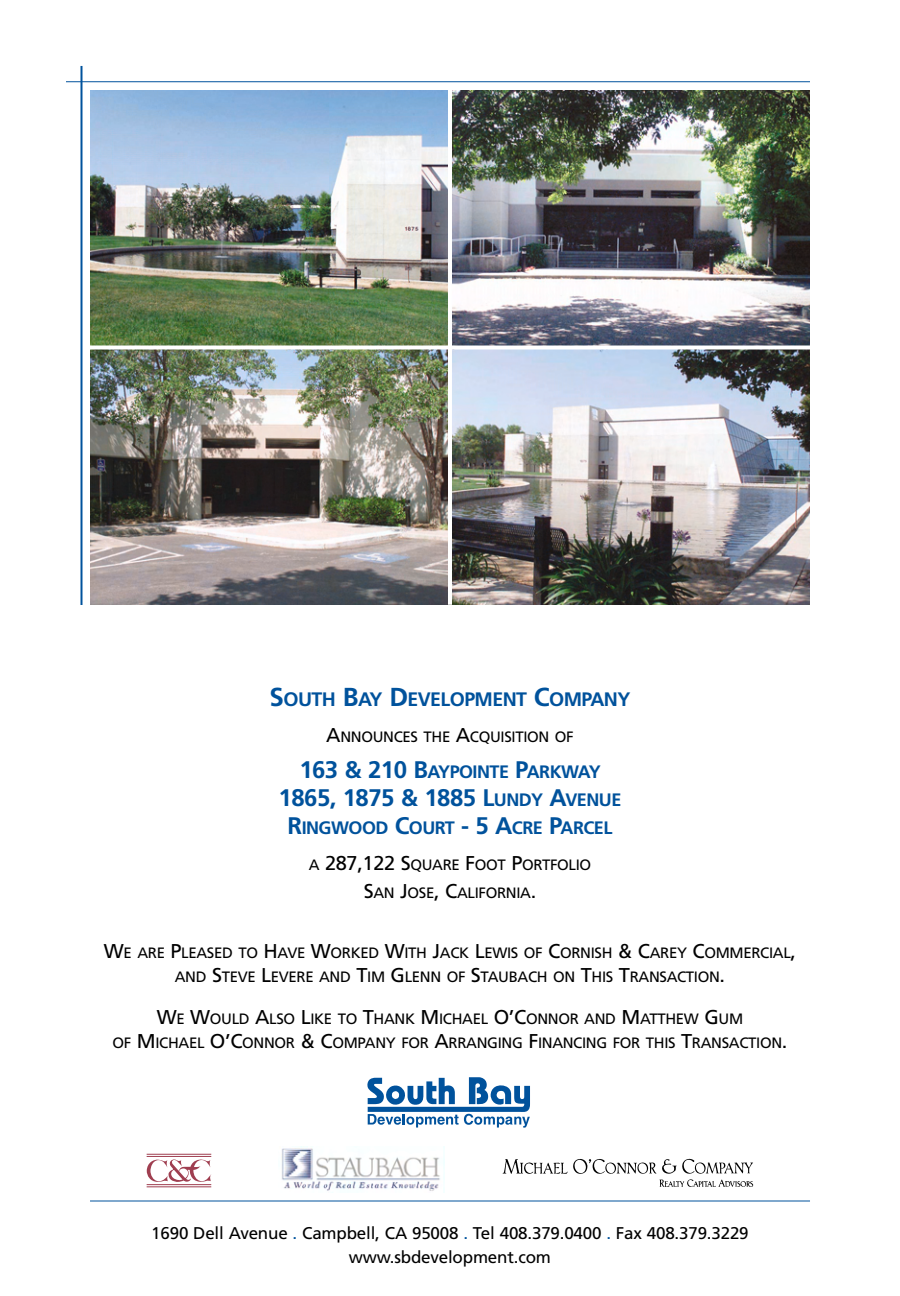
<style>
.page{position:relative;width:900px;height:1296px;background:#fff}
.page>*{position:absolute;margin:0;border:0;box-sizing:border-box;transform-origin:0 0}
.t1{font:700 24px "Frutiger";letter-spacing:-.02em;color:#00529c}
.t2{font:700 19.6px "Frutiger";letter-spacing:-.03em;color:#00529c}
.t3{font:700 18px "Frutiger";letter-spacing:-.03em;color:#00529c}
.t4{font:17px/24px "Frutiger";letter-spacing:-.01em;color:#000;text-align:center}
.t5{font:15px/24px "Frutiger";letter-spacing:-.02em;color:#000;text-align:center}
.s1{font-size:26px}
.s2{font-size:20px}
.s3{font-size:24px}
.s4{font-size:18px}
.s5{color:#00529c}
</style>
<div class="page">
<img style="left:90px;top:90px;width:358px;height:256px">
<img style="left:90px;top:350px;width:358px;height:255px">
<img style="left:452px;top:90px;width:358px;height:256px">
<img style="left:452px;top:350px;width:358px;height:255px">
<hr style="left:66px;top:81px;width:744px;height:1px;background:#00529c">
<hr style="left:80px;top:66px;width:2px;height:539px;background:#00529c">
<hr style="left:90px;top:1200px;width:720px;height:2px;background:#00529c">
<img style="left:502px;top:1158px;width:252px;height:29px">
<hr style="left:147px;top:1186px;width:64px;height:1px;background:#9f3e50">
<hr style="left:147px;top:1184px;width:64px;height:1px;background:#9f3e50">
<hr style="left:147px;top:1154px;width:64px;height:1px;background:#9f3e50">
<hr style="left:147px;top:1156px;width:64px;height:1px;background:#9f3e50">
<svg style="left:147px;top:1159px;width:64px;height:23px"></svg>
<img style="left:281px;top:1147px;width:164px;height:44px">
<svg style="left:367px;top:1077px;width:163px;height:51px"></svg>
<svg style="left:90px;top:349px;width:720px;height:1px"></svg>
<hr style="left:448px;top:90px;width:4px;height:515px;background:#fff">
<h2 class="t2" style="left:270px;top:691px;width:362px"><span class="s1">S</span>OUTH <span class="s1">B</span>AY <span class="s1">D</span>EVELOPMENT <span class="s1">C</span>OMPANY</h2>
<p class="t5" style="left:326px;top:725px;width:249px"><span class="s2">A</span>NNOUNCES THE <span class="s2">A</span>CQUISITION OF</p>
<p class="t3" style="left:299px;top:765px;width:303px"><span class="s3">163 &amp; 210 B</span>AYPOINTE <span class="s3">P</span>ARKWAY</p>
<h1 class="t1" style="left:279px;top:788px;width:344px">1865, 1875 &amp; 1885 L<span class="s4">UNDY</span> A<span class="s4">VENUE</span></h1>
<p class="t3" style="left:288px;top:821px;width:326px"><span class="s3">R</span>INGWOOD <span class="s3">C</span>OURT <span class="s3">- 5 A</span>CRE <span class="s3">P</span>ARCEL</p>
<p class="t5" style="left:309px;top:852px;width:284px;line-height:28px">A <span class="s2">287,122 S</span>QUARE <span class="s2">F</span>OOT <span class="s2">P</span>ORTFOLIO<br><span class="s2">S</span>AN <span class="s2">J</span>OSE<span class="s2">, C</span>ALIFORNIA<span class="s2">.</span></p>
<p class="t5" style="left:104px;top:942px;width:694px"><span class="s2">W</span>E ARE <span class="s2">P</span>LEASED TO <span class="s2">H</span>AVE <span class="s2">W</span>ORKED <span class="s2">W</span>ITH <span class="s2">J</span>ACK <span class="s2">L</span>EWIS OF <span class="s2">C</span>ORNISH <span class="s2">&amp; C</span>AREY <span class="s2">C</span>OMMERCIAL<span class="s2">,<br></span>AND <span class="s2">S</span>TEVE <span class="s2">L</span>EVERE AND <span class="s2">T</span>IM <span class="s2">G</span>LENN OF <span class="s2">S</span>TAUBACH ON <span class="s2">T</span>HIS <span class="s2">T</span>RANSACTION<span class="s2">.</span></p>
<p class="t5" style="left:113px;top:1008px;width:676px"><span class="s2">W</span>E <span class="s2">W</span>OULD <span class="s2">A</span>LSO <span class="s2">L</span>IKE TO <span class="s2">T</span>HANK <span class="s2">M</span>ICHAEL <span class="s2">O’C</span>ONNOR AND <span class="s2">M</span>ATTHEW <span class="s2">G</span>UM<br>OF <span class="s2">M</span>ICHAEL <span class="s2">O’C</span>ONNOR <span class="s2">&amp; C</span>OMPANY FOR <span class="s2">A</span>RRANGING <span class="s2">F</span>INANCING FOR THIS <span class="s2">T</span>RANSACTION<span class="s2">.</span></p>
<p class="t4" style="left:151px;top:1222px;width:599px">1690 Dell Avenue <span class="s5">.</span> Campbell, CA 95008 <span class="s5">.</span> Tel 408.379.0400 <span class="s5">.</span> Fax 408.379.3229 www.sbdevelopment.com</p>
</div>
